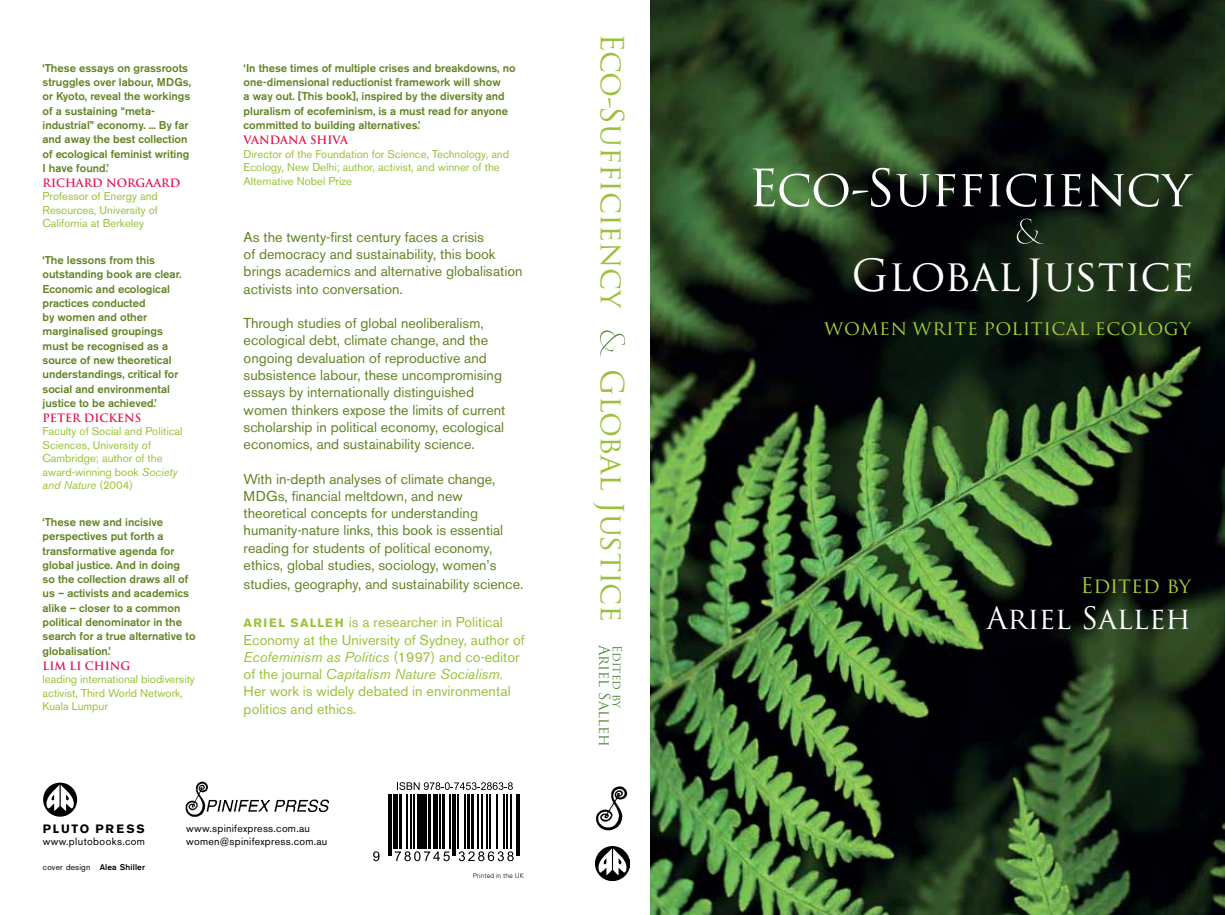
<style>
.page{position:relative;width:1225px;height:915px;background:#fff}
.page>*{position:absolute;margin:0;border:0;box-sizing:border-box;transform-origin:0 0}
.t1{font:49.95px "Trajan Pro";color:#fff}
.t2{font:43.2px "Trajan Pro";color:#fff}
.t3{font:31.05px "Trajan Pro";color:#9bc13c}
.t4{font:30px "Trajan Pro";color:#fff}
.t5{font:21px "Trajan Pro";color:#a5cd39}
.t6{font:19.8px "Trajan Pro";letter-spacing:.025em;color:#a5cd39}
.t7{font:14.25px/17.2px "Akzidenz Grotesk BE";color:#638224}
.t8{font:14.25px/17.2px "Akzidenz Grotesk BE";color:#9bc13c}
.t9{font:700 12px "Akzidenz Grotesk BE";letter-spacing:.145em;color:#000}
.t10{font:700 12px "Akzidenz Grotesk BE";color:#9bc13c}
.t11{font:12px "Trajan Pro";color:#538a3e}
.t12{font:500 11.25px/14.2px "Akzidenz Grotesk BE";color:#638224}
.t13{font:11.25px/13.5px "Akzidenz Grotesk BE";color:#9bc13c}
.t14{font:700 11.25px "Trajan";color:#e1134f}
.t15{font:10.5px/13.5px "Akzidenz Grotesk BE";letter-spacing:.025em;color:#000}
.t16{font:8.25px "Akzidenz Grotesk BE";letter-spacing:.02em;color:#000}
.t17{font:300 6.75px "Univers CE";color:#000}
.s1{font-style:italic}
.s2{font-weight:700;font-size:12px}
.s3{font-weight:500}
.s4{font-size:15px;color:#538a3e}
</style>
<div class="page">
<img style="left:651px;top:0;width:574px;height:914px">
<svg style="left:397px;top:782px;width:116px;height:7px"></svg>
<svg style="left:373px;top:851px;width:6px;height:9px"></svg>
<hr style="left:388px;top:794px;width:1px;height:61px;background:#000">
<hr style="left:391px;top:794px;width:1px;height:61px;background:#000">
<hr style="left:393px;top:794px;width:4px;height:54px;background:#000">
<hr style="left:399px;top:794px;width:3px;height:54px;background:#000">
<hr style="left:406px;top:794px;width:1px;height:54px;background:#000">
<hr style="left:410px;top:794px;width:1px;height:54px;background:#000">
<hr style="left:413px;top:794px;width:1px;height:54px;background:#000">
<hr style="left:417px;top:794px;width:4px;height:54px;background:#000">
<hr style="left:423px;top:794px;width:4px;height:54px;background:#000">
<hr style="left:428px;top:794px;width:3px;height:54px;background:#000">
<hr style="left:434px;top:794px;width:4px;height:54px;background:#000">
<hr style="left:439px;top:794px;width:2px;height:54px;background:#000">
<hr style="left:442px;top:794px;width:3px;height:54px;background:#000">
<hr style="left:449px;top:794px;width:1px;height:54px;background:#000">
<svg style="left:395px;top:851px;width:55px;height:9px"></svg>
<hr style="left:452px;top:794px;width:1px;height:61px;background:#000">
<hr style="left:454px;top:794px;width:2px;height:61px;background:#000">
<hr style="left:457px;top:794px;width:2px;height:54px;background:#000">
<hr style="left:464px;top:794px;width:2px;height:54px;background:#000">
<hr style="left:467px;top:794px;width:3px;height:54px;background:#000">
<hr style="left:471px;top:794px;width:3px;height:54px;background:#000">
<hr style="left:477px;top:794px;width:1px;height:54px;background:#000">
<hr style="left:481px;top:794px;width:1px;height:54px;background:#000">
<hr style="left:486px;top:794px;width:2px;height:54px;background:#000">
<hr style="left:489px;top:794px;width:2px;height:54px;background:#000">
<hr style="left:496px;top:794px;width:2px;height:54px;background:#000">
<hr style="left:503px;top:794px;width:2px;height:54px;background:#000">
<hr style="left:506px;top:794px;width:1px;height:54px;background:#000">
<hr style="left:510px;top:794px;width:1px;height:54px;background:#000">
<svg style="left:459px;top:851px;width:55px;height:9px"></svg>
<hr style="left:516px;top:794px;width:1px;height:61px;background:#000">
<hr style="left:518px;top:794px;width:2px;height:61px;background:#000">
<div style="left:43px;top:782px;width:34px;height:34px;background:#000;border-radius:50%"></div>
<svg style="left:46px;top:784px;width:28px;height:27px"></svg>
<img style="left:595px;top:846px;width:34px;height:34px">
<svg style="left:600px;top:330px;width:25px;height:27px"></svg>
<img style="left:185px;top:781px;width:144px;height:36px">
<img style="left:596px;top:786px;width:31px;height:44px">
<svg style="left:1016px;top:218px;width:27px;height:26px"></svg>
<p class="t12" style="left:43px;top:61px;width:150px">‘These essays on grassroots struggles over labour, MDGs, or Kyoto, reveal the workings of a sustaining “meta&shy;industrial” economy. ... By far and away the best collection of ecological feminist writing<br>I have found.’</p>
<p class="t14" style="left:43px;top:176px;width:139px">RICHARD NORGAARD</p>
<p class="t13" style="left:43px;top:189px;width:117px;text-align:justify">Professor of Energy and Resources, University of California at Berkeley</p>
<p class="t12" style="left:43px;top:253px;width:140px">‘The lessons from this outstanding book are clear.<br>Economic and ecological practices conducted<br>by women and other marginalised groupings must be recognised as a source of new theoretical understandings, critical for social and environmental justice to be achieved.’</p>
<p class="t14" style="left:43px;top:410px;width:100px">PETER DICKENS</p>
<p class="t13" style="left:43px;top:424px;width:141px">Faculty of Social and Political<br>Sciences, University of<br>Cambridge; author of the award-winning book <span class="s1">Society and Nature</span> (2004)</p>
<p class="t12" style="left:43px;top:515px;width:155px">‘These new and incisive perspectives put forth a transformative agenda for global justice. And in doing<br>so the collection draws all of us – activists and academics alike – closer to a common political denominator in the search for a true alternative to globalisation.’</p>
<p class="t14" style="left:43px;top:658px;width:89px">LIM LI CHING</p>
<p class="t13" style="left:43px;top:672px;width:154px">leading international biodiversity activist, Third World Network,<br>Kuala Lumpur</p>
<p class="t12" style="left:244px;top:61px;width:273px">‘In these times of multiple crises and breakdowns, no one-dimensional reductionist framework will show<br>a way out. [This book], inspired by the diversity and pluralism of ecofeminism, is a must read for anyone committed to building alternatives.’</p>
<p class="t14" style="left:244px;top:133px;width:106px">VANDANA SHIVA</p>
<p class="t13" style="left:244px;top:147px;width:267px">Director of the Foundation for Science, Technology, and<br>Ecology, New Delhi; author, activist, and winner of the<br>Alternative Nobel Prize</p>
<p class="t7" style="left:244px;top:228px;width:280px">As the twenty-first century faces a crisis<br>of democracy and sustainability, this book brings academics and alternative globalisation activists into conversation.</p>
<p class="t7" style="left:244px;top:314px;width:263px">Through studies of global neoliberalism, ecological debt, climate change, and the ongoing devaluation of reproductive and subsistence labour, these uncompromising essays by internationally distinguished women thinkers expose the limits of current scholarship in political economy, ecological economics, and sustainability science.</p>
<p class="t7" style="left:244px;top:470px;width:261px">With in-depth analyses of climate change, MDGs, financial meltdown, and new theoretical concepts for understanding humanity-nature links, this book is essential reading for students of political economy, ethics, global studies, sociology, women’s</p>
<p class="t7" style="left:244px;top:575px;width:281px">studies, geography, and sustainability science.</p>
<p class="t10" style="left:244px;top:616px;width:66px">ARIEL SALLE</p>
<p class="t8" style="left:244px;top:613px;width:282px;text-indent:91px"><span class="s2">H</span> is a researcher in Political Economy at the University of Sydney, author of <span class="s1">Ecofeminism as Politics</span> (1997) and co-editor of the journal <span class="s1">Capitalism Nature Socialism</span>.<br>Her work is widely debated in environmental politics and ethics.</p>
<p class="t9" style="left:43px;top:821px;width:103px">PLUTO PRESS</p>
<p class="t15" style="left:43px;top:834px;width:103px">www.plutobooks.com</p>
<p class="t16" style="left:43px;top:861px;width:104px">cover design <span class="s3">Alea Shiller</span></p>
<p class="t15" style="left:186px;top:820px;width:143px">www.spinifexpress.com.au women@spinifexpress.com.au</p>
<p class="t17" style="left:473px;top:871px;width:52px">Printed in the UK</p>
<h3 class="t3" style="left:632px;top:33px;width:278px;rotate:90deg">Eco-Sufficiency</h3>
<h3 class="t3" style="left:632px;top:368px;width:379px;rotate:90deg">Global Justice <span class="s4">Ariel Salleh</span></h3>
<p class="t11" style="left:625px;top:644px;width:65px;rotate:90deg">Edited by</p>
<h1 class="t1" style="left:748px;top:156px;width:444px">Eco-Sufficiency</h1>
<h2 class="t2" style="left:851px;top:248px;width:344px">Global Justice</h2>
<h3 class="t6" style="left:824px;top:314px;width:368px">women write political ecology</h3>
<h3 class="t5" style="left:1080px;top:571px;width:112px">Edited by</h3>
<h3 class="t4" style="left:986px;top:599px;width:206px">Ariel Salleh</h3>
</div>
